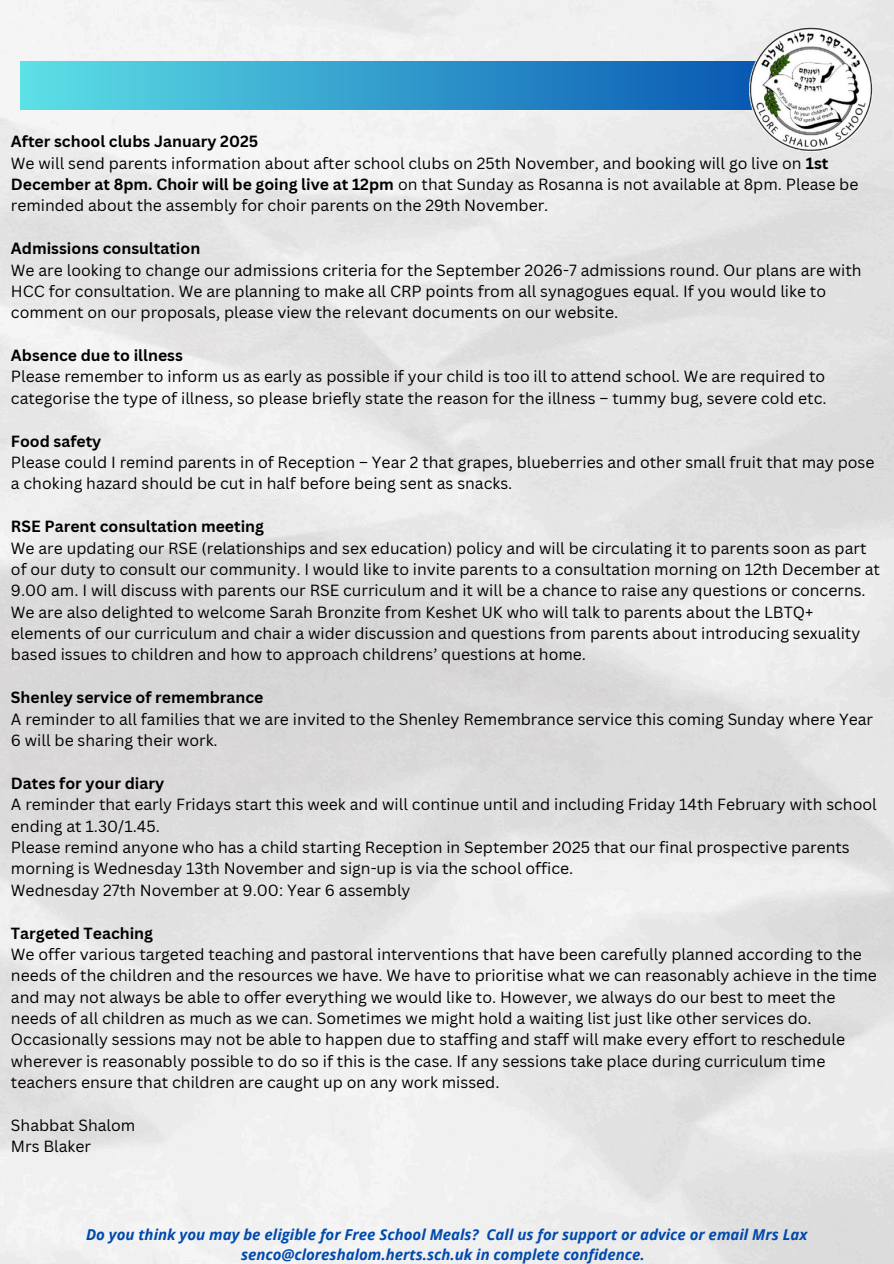
<style>
.page{position:relative;width:894px;height:1264px;background:#fff}
.page>*{position:absolute;margin:0;border:0;box-sizing:border-box;transform-origin:0 0}
.t1{font:15.75px/21.3px "Canva Sans";color:#000}
.t2{font:700 15.75px "Canva Sans";color:#000}
.t3{font:italic 700 15px/20.2px "Open Sans";color:#004aad;text-align:center}
.s1{font-weight:700}
</style>
<div class="page">
<img style="left:0;top:0;width:893px;height:1263px">
<div style="left:21px;top:61px;width:803px;height:48px;background:linear-gradient(to right,#5de0e6,#014bad)"></div>
<img style="left:749px;top:28px;width:123px;height:123px">
<p class="t2" style="left:11px;top:130px;width:249px">After school clubs January 2025</p>
<p class="t1" style="left:11px;top:152px;width:848px">We will send parents information about after school clubs on 25th November, and booking will go live on <span class="s1">1st<br>December at 8pm. Choir will be going live at 12pm</span> on that Sunday as Rosanna is not available at 8pm. Please be reminded about the assembly for choir parents on the 29th November.</p>
<p class="t2" style="left:11px;top:237px;width:191px">Admissions consultation</p>
<p class="t1" style="left:11px;top:259px;width:852px">We are looking to change our admissions criteria for the September 2026-7 admissions round. Our plans are with<br>HCC for consultation. We are planning to make all CRP points from all synagogues equal. If you would like to comment on our proposals, please view the relevant documents on our website.</p>
<p class="t2" style="left:11px;top:344px;width:173px">Absence due to illness</p>
<p class="t1" style="left:11px;top:366px;width:817px">Please remember to inform us as early as possible if your child is too ill to attend school. We are required to categorise the type of illness, so please briefly state the reason for the illness – tummy bug, severe cold etc.</p>
<p class="t2" style="left:11px;top:430px;width:92px">Food safety</p>
<p class="t1" style="left:11px;top:451px;width:864px">Please could I remind parents in of Reception – Year 2 that grapes, blueberries and other small fruit that may pose a choking hazard should be cut in half before being sent as snacks.</p>
<p class="t2" style="left:11px;top:515px;width:254px">RSE Parent consultation meeting</p>
<p class="t1" style="left:11px;top:537px;width:870px">We are updating our RSE (relationships and sex education) policy and will be circulating it to parents soon as part of our duty to consult our community. I would like to invite parents to a consultation morning on 12th December at 9.00 am. I will discuss with parents our RSE curriculum and it will be a chance to raise any questions or concerns.<br>We are also delighted to welcome Sarah Bronzite from Keshet UK who will talk to parents about the LBTQ+ elements of our curriculum and chair a wider discussion and questions from parents about introducing sexuality based issues to children and how to approach childrens’ questions at home.</p>
<p class="t2" style="left:11px;top:686px;width:254px">Shenley service of remembrance</p>
<p class="t1" style="left:11px;top:708px;width:863px">A reminder to all families that we are invited to the Shenley Remembrance service this coming Sunday where Year<br>6 will be sharing their work.</p>
<p class="t2" style="left:11px;top:772px;width:155px">Dates for your diary</p>
<p class="t1" style="left:11px;top:793px;width:867px">A reminder that early Fridays start this week and will continue until and including Friday 14th February with school ending at 1.30/1.45.</p>
<p class="t1" style="left:11px;top:836px;width:840px">Please remind anyone who has a child starting Reception in September 2025 that our final prospective parents morning is Wednesday 13th November and sign-up is via the school office.</p>
<p class="t1" style="left:11px;top:879px;width:401px">Wednesday 27th November at 9.00: Year 6 assembly</p>
<p class="t2" style="left:11px;top:921px;width:144px">Targeted Teaching</p>
<p class="t1" style="left:11px;top:943px;width:867px">We offer various targeted teaching and pastoral interventions that have been carefully planned according to the needs of the children and the resources we have. We have to prioritise what we can reasonably achieve in the time and may not always be able to offer everything we would like to. However, we always do our best to meet the needs of all children as much as we can. Sometimes we might hold a waiting list just like other services do.<br>Occasionally sessions may not be able to happen due to staffing and staff will make every effort to reschedule wherever is reasonably possible to do so if this is the case. If any sessions take place during curriculum time teachers ensure that children are caught up on any work missed.</p>
<p class="t1" style="left:11px;top:1114px;width:126px">Shabbat Shalom</p>
<h1 class="t1" style="left:11px;top:1135px;width:82px">Mrs Blaker</h1>
<p class="t3" style="left:86px;top:1224px;width:722px">Do you think you may be eligible for Free School Meals? Call us for support or advice or email Mrs Lax senco@cloreshalom.herts.sch.uk in complete confidence.</p>
</div>
